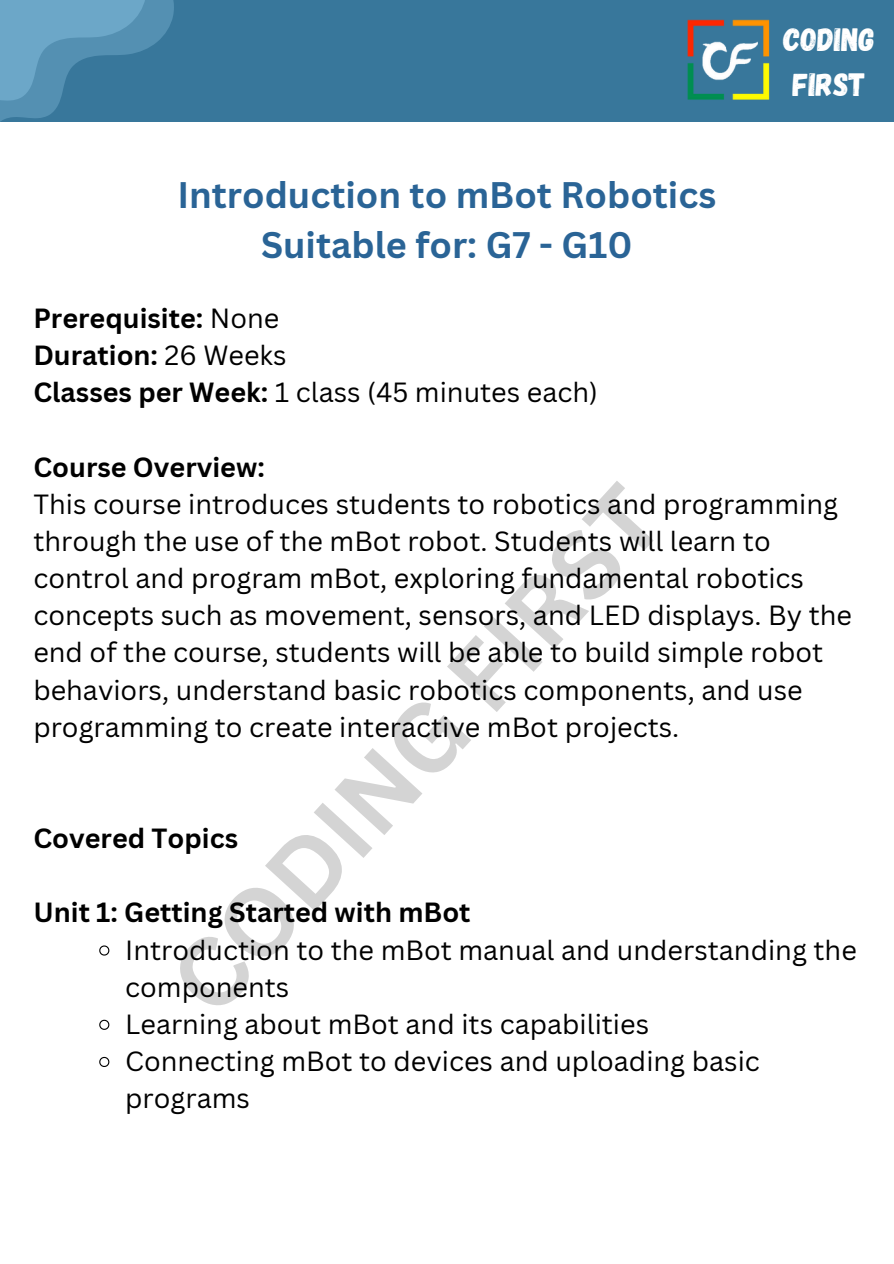
<style>
.page{position:relative;width:894px;height:1264px;background:#fff}
.page>*{position:absolute;margin:0;border:0;box-sizing:border-box;transform-origin:0 0}
.t1{font:700 94.5px "Canva Sans";color:#000}
.t2{font:700 36px/49.5px "Canva Sans";color:#2a6496;text-align:center}
.t3{font:32.25px/45px "Gagalin";color:#fff}
.t4{font:27px/37.2px "Canva Sans";color:#000}
.t5{font:700 27px "Canva Sans";color:#000}
.s1{font-weight:400}
.s2{font-weight:700}
</style>
<div class="page">
<div style="left:0;top:0;width:893px;height:121px;background:#38779b"></div>
<svg style="left:0;top:0;width:174px;height:122px"></svg>
<img style="left:687px;top:19px;width:83px;height:81px">
<svg style="left:99px;top:945px;width:11px;height:11px"></svg>
<svg style="left:99px;top:1019px;width:11px;height:11px"></svg>
<svg style="left:99px;top:1056px;width:11px;height:11px"></svg>
<p class="t2" style="left:177px;top:170px;width:540px">Introduction to mBot Robotics<br>Suitable for: G7 - G10</p>
<h3 class="t5" style="left:33px;top:299px;width:247px">Prerequisite: <span class="s1">None</span></h3>
<h2 class="t5" style="left:33px;top:336px;width:254px">Duration: <span class="s1">26 Weeks</span></h2>
<p class="t4" style="left:33px;top:373px;width:566px"><span class="s2">Classes per Week:</span> 1 class (45 minutes each)</p>
<p class="t3" style="left:783px;top:15px;width:93px">CODING<br>FIRST</p>
<p class="t5" style="left:33px;top:448px;width:233px">Course Overview:</p>
<p class="t4" style="left:33px;top:484px;width:820px">This course introduces students to robotics and programming through the use of the mBot robot. Students will learn to control and program mBot, exploring fundamental robotics concepts such as movement, sensors, and LED displays. By the end of the course, students will be able to build simple robot behaviors, understand basic robotics components, and use programming to create interactive mBot projects.</p>
<h1 class="t1" style="left:141px;top:954px;width:673px;rotate:-48deg">CODING FIRST</h1>
<p class="t5" style="left:33px;top:819px;width:206px">Covered Topics</p>
<p class="t5" style="left:33px;top:893px;width:438px">Unit 1: Getting Started with mBot</p>
<h4 class="t4" style="left:125px;top:930px;width:733px">Introduction to the mBot manual and understanding the components</h4>
<h4 class="t4" style="left:125px;top:1004px;width:525px">Learning about mBot and its capabilities</h4>
<p class="t4" style="left:125px;top:1041px;width:636px">Connecting mBot to devices and uploading basic programs</p>
</div>
